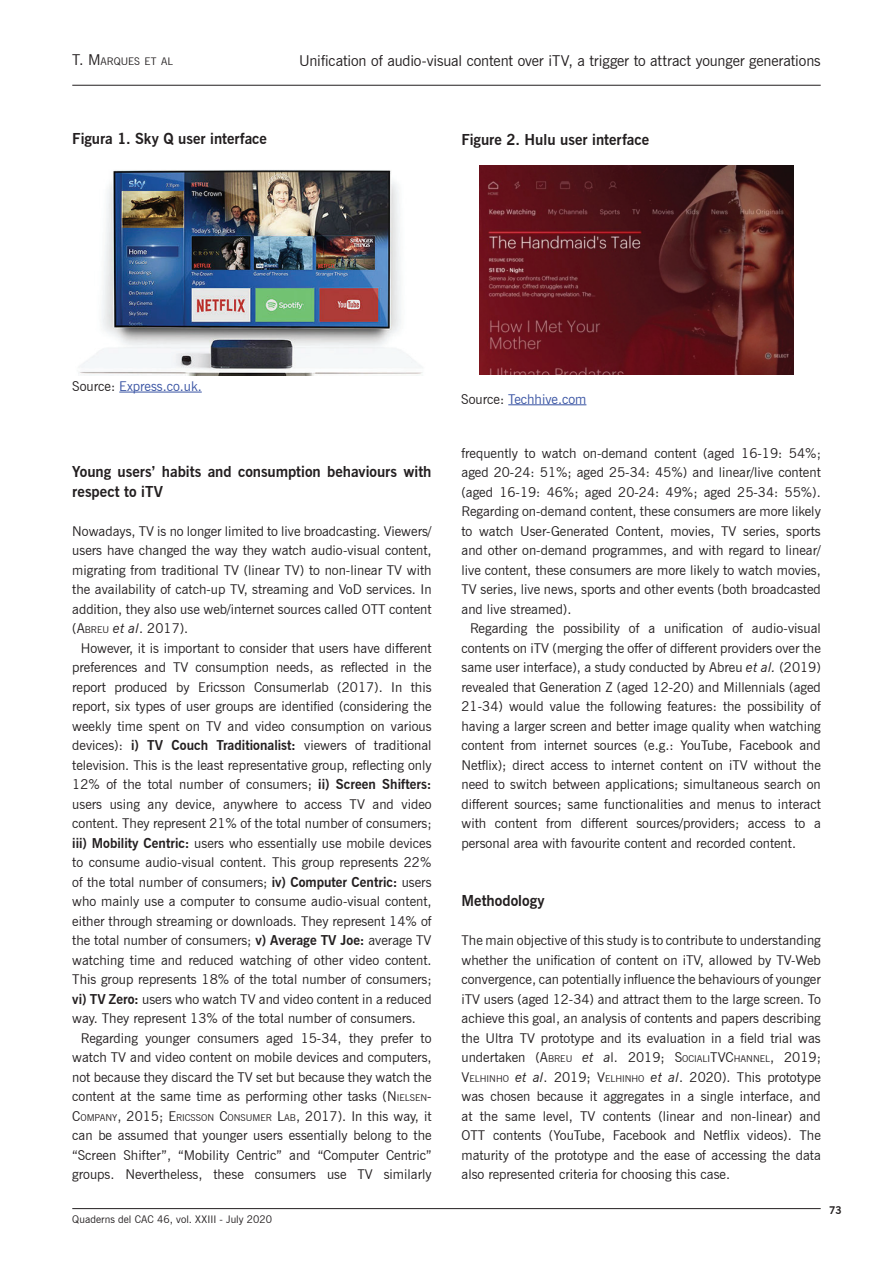
<style>
.page{position:relative;width:893px;height:1263px;background:#fff}
.page>*{position:absolute;margin:0;border:0;box-sizing:border-box;transform-origin:0 0}
.t1{font:700 15px/19.5px "News Gothic BT";color:#231f20}
.t2{font:15px "News Gothic BT";letter-spacing:-.01em;color:#231f20}
.t3{font:13.5px/19.5px "News Gothic BT";color:#231f20;text-align:justify}
.t4{font:13.5px "News Gothic BT";color:#3853a3}
.t5{font:10.5px "News Gothic BT";letter-spacing:.005em;color:#231f20}
.t6{font:10.5px "News Gothic BT";color:#231f20}
.t7{font:700 10.5px "News Gothic BT";color:#231f20}
.t8{font:9.45px "News Gothic BT";color:#231f20}
.s1{font-size:15px}
.s2{color:#231f20}
.s3{font-style:inherit}
.s4{font-size:9.45px}
.s5{font-style:italic}
.s6{font-weight:700}
.s7{font-size:13.5px}
</style>
<div class="page">
<hr style="left:72px;top:85px;width:749px;height:1px;background:#231f20">
<hr style="left:72px;top:1208px;width:749px;height:1px;background:#231f20">
<img style="left:78px;top:170px;width:345px;height:205px">
<hr style="left:119px;top:392px;width:83px;height:1px;background:#3853a3">
<img style="left:479px;top:166px;width:314px;height:209px">
<hr style="left:508px;top:404px;width:78px;height:1px;background:#3853a3">
<p class="t6" style="left:72px;top:55px;width:102px"><span class="s1">T. M</span>ARQUES ET AL</p>
<p class="t2" style="left:299px;top:51px;width:523px">Unification of audio-visual content over iTV, a trigger to attract younger generations</p>
<p class="t1" style="left:72px;top:129px;width:196px">Figura 1. Sky Q user interface</p>
<p class="t1" style="left:461px;top:130px;width:189px">Figure 2. Hulu user interface</p>
<p class="t4" style="left:72px;top:378px;width:131px"><span class="s2">Source:</span> Express.co.uk.</p>
<p class="t1" style="left:72px;top:462px;width:361px">Young users’ habits and consumption behaviours with respect to iTV</p>
<p class="t3" style="left:72px;top:521px;width:361px">Nowadays, TV is no longer limited to live broadcasting. Viewers/ users have changed the way they watch audio-visual content, migrating from traditional TV (linear TV) to non-linear TV with the availability of catch-up TV, streaming and VoD services. In addition, they also use web/internet sources called OTT content (<span class="s3">A</span><span class="s4">BREU</span> <span class="s5">et al</span>. 2017).</p>
<p class="t3" style="left:72px;top:638px;width:361px;text-indent:9px">However, it is important to consider that users have different preferences and TV consumption needs, as reflected in the report produced by Ericsson Consumerlab (2017). In this report, six types of user groups are identified (considering the weekly time spent on TV and video consumption on various devices): <span class="s6">i) TV Couch Traditionalist:</span> viewers of traditional television. This is the least representative group, reflecting only 12% of the total number of consumers; <span class="s6">ii) Screen Shifters: </span>users using any device, anywhere to access TV and video content. They represent 21% of the total number of consumers; <span class="s6">iii) Mobility Centric:</span> users who essentially use mobile devices to consume audio-visual content. This group represents 22% of the total number of consumers; <span class="s6">iv) Computer Centric:</span> users who mainly use a computer to consume audio-visual content, either through streaming or downloads. They represent 14% of the total number of consumers; <span class="s6">v) Average TV Joe:</span> average TV watching time and reduced watching of other video content.<br>This group represents 18% of the total number of consumers; <span class="s6">vi) TV Zero:</span> users who watch TV and video content in a reduced way. They represent 13% of the total number of consumers.</p>
<p class="t3" style="left:72px;top:1028px;width:361px;text-indent:9px">Regarding younger consumers aged 15-34, they prefer to watch TV and video content on mobile devices and computers, not because they discard the TV set but because they watch the content at the same time as performing other tasks (<span class="s3">N</span> <span class="s4">IELSEN</span><span class="s3">-</span></p>
<p class="t8" style="left:72px;top:1112px;width:361px"><span class="s7">C</span>OMPANY<span class="s7">, 2015; E</span>RICSSON <span class="s7">C</span>ONSUMER <span class="s7">L</span>AB<span class="s7">, 2017). In this way, it</span></p>
<p class="t3" style="left:72px;top:1126px;width:361px">can be assumed that younger users essentially belong to the “Screen Shifter”, “Mobility Centric” and “Computer Centric” groups. Nevertheless, these consumers use TV similarly</p>
<p class="t5" style="left:72px;top:1213px;width:201px">Quaderns del CAC 46, vol. XXIII - July 2020</p>
<p class="t4" style="left:461px;top:391px;width:127px"><span class="s2">Source:</span> Techhive.com</p>
<p class="t3" style="left:461px;top:443px;width:361px">frequently to watch on-demand content (aged 16-19: 54%; aged 20-24: 51%; aged 25-34: 45%) and linear/live content (aged 16-19: 46%; aged 20-24: 49%; aged 25-34: 55%).<br>Regarding on-demand content, these consumers are more likely to watch User-Generated Content, movies, TV series, sports and other on-demand programmes, and with regard to linear/ live content, these consumers are more likely to watch movies, TV series, live news, sports and other events (both broadcasted and live streamed).</p>
<p class="t3" style="left:461px;top:619px;width:361px;text-indent:9px">Regarding the possibility of a unification of audio-visual contents on iTV (merging the offer of different providers over the same user interface), a study conducted by Abreu <span class="s5">et al.</span> (2019) revealed that Generation Z (aged 12-20) and Millennials (aged 21-34) would value the following features: the possibility of having a larger screen and better image quality when watching content from internet sources (e.g.: YouTube, Facebook and Netflix); direct access to internet content on iTV without the need to switch between applications; simultaneous search on different sources; same functionalities and menus to interact with content from different sources/providers; access to a personal area with favourite content and recorded content.</p>
<p class="t1" style="left:461px;top:891px;width:85px">Methodology</p>
<p class="t3" style="left:461px;top:931px;width:361px">The main objective of this study is to contribute to understanding whether the unification of content on iTV, allowed by TV-Web convergence, can potentially influence the behaviours of younger iTV users (aged 12-34) and attract them to the large screen. To achieve this goal, an analysis of contents and papers describing the Ultra TV prototype and its evaluation in a field trial was undertaken (<span class="s3">A</span><span class="s4">BREU</span> <span class="s5">et a</span>l. 2019; <span class="s3">S</span><span class="s4">OCIALI</span><span class="s3">TVC</span><span class="s4">HANNEL</span>, 2019; <span class="s3">V</span><span class="s4">ELH INHO</span> <span class="s5">et al</span>. 2019; <span class="s3">V</span><span class="s4">ELH INHO</span> <span class="s5">et al</span>. 2020). This prototype was chosen because it aggregates in a single interface, and at the same level, TV contents (linear and non-linear) and OTT contents (YouTube, Facebook and Netflix videos). The maturity of the prototype and the ease of accessing the data also represented criteria for choosing this case.</p>
<p class="t7" style="left:829px;top:1203px;width:14px">73</p>
</div>
